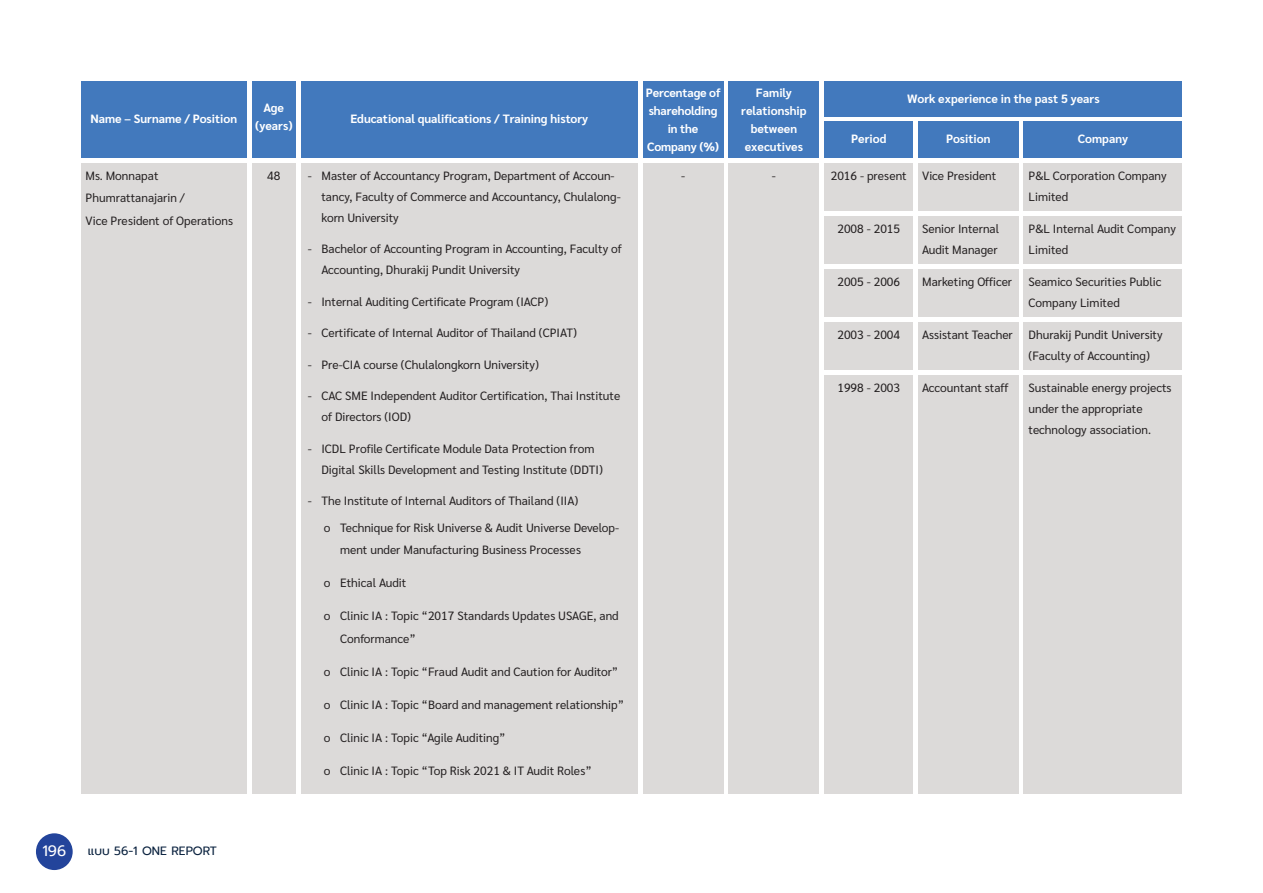
<style>
.page{position:relative;width:1263px;height:893px;background:#fff}
.page>*{position:absolute;margin:0;border:0;box-sizing:border-box;transform-origin:0 0}
.t1{font:15px "Prompt";color:#fff}
.t2{font:12px/21px "Sarabun";color:#231f20}
.t3{font:700 12px/18px "Sarabun";color:#fff;text-align:center}
.t4{font:12px "Prompt";color:#09213e}
</style>
<div class="page">
<div style="left:36px;top:833px;width:37px;height:37px;background:#23449b;border-radius:50%"></div>
<div style="left:81px;top:81px;width:166px;height:76px;background:#4279bd"></div>
<div style="left:252px;top:81px;width:44px;height:76px;background:#4279bd"></div>
<div style="left:301px;top:81px;width:337px;height:76px;background:#4279bd"></div>
<div style="left:643px;top:81px;width:80px;height:76px;background:#4279bd"></div>
<div style="left:729px;top:81px;width:90px;height:76px;background:#4279bd"></div>
<div style="left:825px;top:81px;width:357px;height:35px;background:#4279bd"></div>
<div style="left:825px;top:122px;width:88px;height:35px;background:#4279bd"></div>
<div style="left:918px;top:122px;width:100px;height:35px;background:#4279bd"></div>
<div style="left:1024px;top:121px;width:158px;height:36px;background:#4279bd"></div>
<div style="left:81px;top:163px;width:166px;height:631px;background:#dcdad9"></div>
<div style="left:252px;top:163px;width:44px;height:631px;background:#dcdad9"></div>
<div style="left:301px;top:163px;width:337px;height:631px;background:#dcdad9"></div>
<div style="left:643px;top:163px;width:80px;height:631px;background:#dcdad9"></div>
<div style="left:729px;top:163px;width:90px;height:631px;background:#dcdad9"></div>
<div style="left:825px;top:163px;width:88px;height:47px;background:#dcdad9"></div>
<div style="left:918px;top:163px;width:100px;height:47px;background:#dcdad9"></div>
<div style="left:1024px;top:163px;width:158px;height:47px;background:#dcdad9"></div>
<div style="left:825px;top:216px;width:88px;height:47px;background:#dcdad9"></div>
<div style="left:918px;top:216px;width:100px;height:47px;background:#dcdad9"></div>
<div style="left:1024px;top:216px;width:158px;height:47px;background:#dcdad9"></div>
<div style="left:825px;top:269px;width:88px;height:47px;background:#dcdad9"></div>
<div style="left:918px;top:269px;width:100px;height:47px;background:#dcdad9"></div>
<div style="left:1024px;top:269px;width:158px;height:47px;background:#dcdad9"></div>
<div style="left:825px;top:322px;width:88px;height:47px;background:#dcdad9"></div>
<div style="left:918px;top:322px;width:100px;height:47px;background:#dcdad9"></div>
<div style="left:1024px;top:322px;width:158px;height:47px;background:#dcdad9"></div>
<div style="left:825px;top:375px;width:88px;height:419px;background:#dcdad9"></div>
<div style="left:918px;top:375px;width:100px;height:419px;background:#dcdad9"></div>
<div style="left:1024px;top:375px;width:158px;height:419px;background:#dcdad9"></div>
<p class="t3" style="left:255px;top:99px;width:39px">Age (years)</p>
<p class="t3" style="left:90px;top:110px;width:148px">Name – Surname / Position</p>
<p class="t3" style="left:350px;top:110px;width:239px">Educational qualifications / Training history</p>
<p class="t3" style="left:646px;top:84px;width:76px">Percentage of shareholding in the<br>Company (%)</p>
<p class="t3" style="left:741px;top:84px;width:67px">Family relationship between executives</p>
<p class="t3" style="left:907px;top:90px;width:194px">Work experience in the past 5 years</p>
<p class="t3" style="left:851px;top:130px;width:37px">Period</p>
<p class="t3" style="left:946px;top:130px;width:46px">Position</p>
<p class="t3" style="left:1078px;top:130px;width:52px">Company</p>
<p class="t2" style="left:267px;top:165px;width:15px">48</p>
<p class="t2" style="left:681px;top:165px;width:6px">-</p>
<p class="t2" style="left:772px;top:165px;width:6px">-</p>
<p class="t2" style="left:831px;top:165px;width:78px">2016 - present</p>
<p class="t2" style="left:922px;top:165px;width:76px">Vice President</p>
<p class="t2" style="left:1028px;top:165px;width:140px">P&amp;L Corporation Company<br>Limited</p>
<p class="t2" style="left:837px;top:218px;width:64px">2008 - 2015</p>
<p class="t2" style="left:922px;top:218px;width:79px">Senior Internal<br>Audit Manager</p>
<p class="t2" style="left:1028px;top:218px;width:149px">P&amp;L Internal Audit Company<br>Limited</p>
<p class="t2" style="left:837px;top:271px;width:64px">2005 - 2006</p>
<p class="t2" style="left:922px;top:271px;width:91px">Marketing Officer</p>
<p class="t2" style="left:1028px;top:271px;width:134px">Seamico Securities Public<br>Company Limited</p>
<p class="t2" style="left:837px;top:324px;width:64px">2003 - 2004</p>
<p class="t2" style="left:922px;top:324px;width:92px">Assistant Teacher</p>
<p class="t2" style="left:1028px;top:324px;width:136px">Dhurakij Pundit University (Faculty of Accounting)</p>
<p class="t2" style="left:837px;top:377px;width:64px">1998 - 2003</p>
<p class="t2" style="left:922px;top:377px;width:88px">Accountant staff</p>
<p class="t2" style="left:1028px;top:377px;width:145px">Sustainable energy projects under the appropriate technology association.</p>
<p class="t2" style="left:86px;top:164px;width:149px;line-height:22.5px">Ms. Monnapat<br>Phumrattanajarin /<br>Vice President of Operations</p>
<p class="t2" style="left:321px;top:165px;width:301px;text-indent:-14px">- Master of Accountancy Program, Department of Accoun&shy;tancy, Faculty of Commerce and Accountancy, Chulalong&shy;korn University</p>
<p class="t2" style="left:321px;top:239px;width:302px;text-indent:-14px">- Bachelor of Accounting Program in Accounting, Faculty of<br>Accounting, Dhurakij Pundit University</p>
<p class="t2" style="left:308px;top:291px;width:242px">- Internal Auditing Certificate Program (IACP)</p>
<p class="t2" style="left:308px;top:323px;width:271px">- Certificate of Internal Auditor of Thailand (CPIAT)</p>
<p class="t2" style="left:308px;top:354px;width:232px">- Pre-CIA course (Chulalongkorn University)</p>
<p class="t2" style="left:321px;top:386px;width:300px;text-indent:-14px">- CAC SME Independent Auditor Certification, Thai Institute of Directors (IOD)</p>
<p class="t2" style="left:321px;top:438px;width:283px;text-indent:-14px">- ICDL Profile Certificate Module Data Protection from<br>Digital Skills Development and Testing Institute (DDTI)</p>
<p class="t2" style="left:308px;top:491px;width:272px">- The Institute of Internal Auditors of Thailand (IIA)</p>
<p class="t2" style="left:340px;top:516px;width:281px;line-height:22.5px;text-indent:-16px">o Technique for Risk Universe &amp; Audit Universe Develop&shy;ment under Manufacturing Business Processes</p>
<p class="t2" style="left:324px;top:573px;width:84px">o Ethical Audit</p>
<p class="t2" style="left:340px;top:605px;width:280px;line-height:22.5px;text-indent:-16px">o Clinic IA : Topic “2017 Standards Updates USAGE, and<br>Conformance”</p>
<p class="t2" style="left:324px;top:661px;width:296px">o Clinic IA : Topic “Fraud Audit and Caution for Auditor”</p>
<p class="t2" style="left:324px;top:694px;width:302px">o Clinic IA : Topic “Board and management relationship”</p>
<p class="t2" style="left:324px;top:727px;width:183px">o Clinic IA : Topic “Agile Auditing”</p>
<p class="t2" style="left:324px;top:760px;width:269px">o Clinic IA : Topic “Top Risk 2021 &amp; IT Audit Roles”</p>
<p class="t1" style="left:42px;top:840px;width:25px">196</p>
<p class="t4" style="left:88px;top:842px;width:131px">แบบ 56-1 ONE REPORT</p>
</div>
